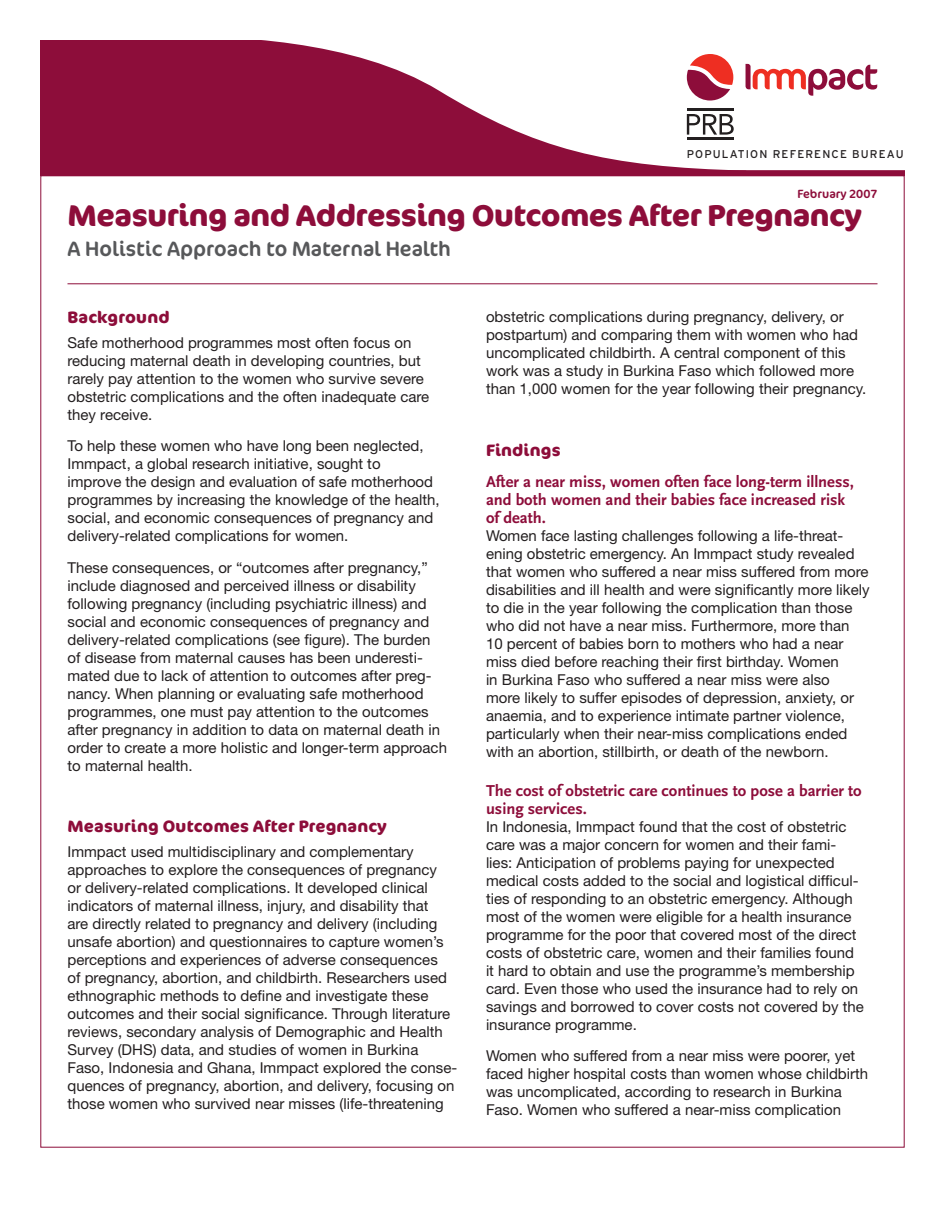
<style>
.page{position:relative;width:945px;height:1215px;background:#fff}
.page>*{position:absolute;margin:0;border:0;box-sizing:border-box;transform-origin:0 0}
.t1{font:700 30px "Cocon";letter-spacing:-.015em;color:#8d0d3a}
.t2{font:21px "Cocon";color:#57585a}
.t3{font:700 16.5px/18px "Scala Sans LF";color:#8d0d3a}
.t4{font:700 16.5px "Cocon";letter-spacing:.01em;color:#8d0d3a}
.t5{font:15px/18px "Helvetica Neue";color:#231f20}
.t6{font:12px "Cocon";color:#8d0d3a}
.t7{font:11.25px "Interstate";letter-spacing:.1em;color:#231f20}
</style>
<div class="page">
<hr style="left:68px;top:284px;width:810px;height:1px;background:#8d0d3a">
<svg style="left:41px;top:41px;width:863px;height:134px;fill:#8d0d3a"></svg>
<div style="left:168px;top:159px;width:43px;height:16px;background:#8d0d3a"></div>
<svg style="left:687px;top:114px;width:47px;height:21px"></svg>
<hr style="left:687px;top:109px;width:47px;height:2px;background:#231f20">
<hr style="left:687px;top:138px;width:47px;height:2px;background:#231f20">
<svg style="left:687px;top:54px;width:46px;height:47px"></svg>
<svg style="left:746px;top:64px;width:131px;height:32px"></svg>
<p class="t7" style="left:687px;top:147px;width:218px">POPULATION REFERENCE BUREAU</p>
<p class="t6" style="left:798px;top:187px;width:81px">February 2007</p>
<h1 class="t1" style="left:68px;top:197px;width:796px">Measuring and Addressing Outcomes After Pregnancy</h1>
<h2 class="t2" style="left:68px;top:236px;width:385px">A Holistic Approach to Maternal Health</h2>
<p class="t4" style="left:68px;top:307px;width:104px">Background</p>
<p class="t5" style="left:68px;top:333px;width:363px">Safe motherhood programmes most often focus on reducing maternal death in developing countries, but rarely pay attention to the women who survive severe obstetric complications and the often inadequate care they receive.</p>
<p class="t5" style="left:68px;top:437px;width:374px">To help these women who have long been neglected, Immpact, a global research initiative, sought to<br>improve the design and evaluation of safe motherhood programmes by increasing the knowledge of the health, social, and economic consequences of pregnancy and delivery-related complications for women.</p>
<p class="t5" style="left:68px;top:558px;width:381px">These consequences, or “outcomes after pregnancy,” include diagnosed and perceived illness or disability following pregnancy (including psychiatric illness) and social and economic consequences of pregnancy and delivery-related complications (see figure). The burden of disease from maternal causes has been underesti&shy;mated due to lack of attention to outcomes after preg&shy;nancy. When planning or evaluating safe motherhood programmes, one must pay attention to the outcomes after pregnancy in addition to data on maternal death in order to create a more holistic and longer-term approach to maternal health.</p>
<p class="t4" style="left:68px;top:817px;width:321px">Measuring Outcomes After Pregnancy</p>
<p class="t5" style="left:68px;top:843px;width:391px">Immpact used multidisciplinary and complementary approaches to explore the consequences of pregnancy<br>or delivery-related complications. It developed clinical indicators of maternal illness, injury, and disability that<br>are directly related to pregnancy and delivery (including unsafe abortion) and questionnaires to capture women’s perceptions and experiences of adverse consequences<br>of pregnancy, abortion, and childbirth. Researchers used ethnographic methods to define and investigate these outcomes and their social significance. Through literature reviews, secondary analysis of Demographic and Health Survey (DHS) data, and studies of women in Burkina Faso, Indonesia and Ghana, Immpact explored the conse&shy;quences of pregnancy, abortion, and delivery, focusing on those women who survived near misses (life-threatening</p>
<p class="t5" style="left:486px;top:308px;width:382px">obstetric complications during pregnancy, delivery, or postpartum) and comparing them with women who had uncomplicated childbirth. A central component of this work was a study in Burkina Faso which followed more than 1,000 women for the year following their pregnancy.</p>
<p class="t4" style="left:486px;top:440px;width:76px">Findings</p>
<p class="t3" style="left:486px;top:473px;width:369px">After a near miss, women often face long-term illness, and both women and their babies face increased risk of death.</p>
<p class="t5" style="left:486px;top:527px;width:385px">Women face lasting challenges following a life-threat&shy;ening obstetric emergency. An Immpact study revealed that women who suffered a near miss suffered from more disabilities and ill health and were significantly more likely to die in the year following the complication than those who did not have a near miss. Furthermore, more than 10 percent of babies born to mothers who had a near miss died before reaching their first birthday. Women<br>in Burkina Faso who suffered a near miss were also<br>more likely to suffer episodes of depression, anxiety, or anaemia, and to experience intimate partner violence, particularly when their near-miss complications ended with an abortion, stillbirth, or death of the newborn.</p>
<p class="t3" style="left:486px;top:782px;width:377px">The cost of obstetric care continues to pose a barrier to using services.</p>
<p class="t5" style="left:486px;top:817px;width:379px">In Indonesia, Immpact found that the cost of obstetric care was a major concern for women and their fami&shy;lies: Anticipation of problems paying for unexpected medical costs added to the social and logistical difficul&shy;ties of responding to an obstetric emergency. Although most of the women were eligible for a health insurance programme for the poor that covered most of the direct costs of obstetric care, women and their families found it hard to obtain and use the programme’s membership card. Even those who used the insurance had to rely on savings and borrowed to cover costs not covered by the insurance programme.</p>
<p class="t5" style="left:486px;top:1047px;width:384px">Women who suffered from a near miss were poorer, yet faced higher hospital costs than women whose childbirth was uncomplicated, according to research in Burkina Faso. Women who suffered a near-miss complication</p>
</div>
